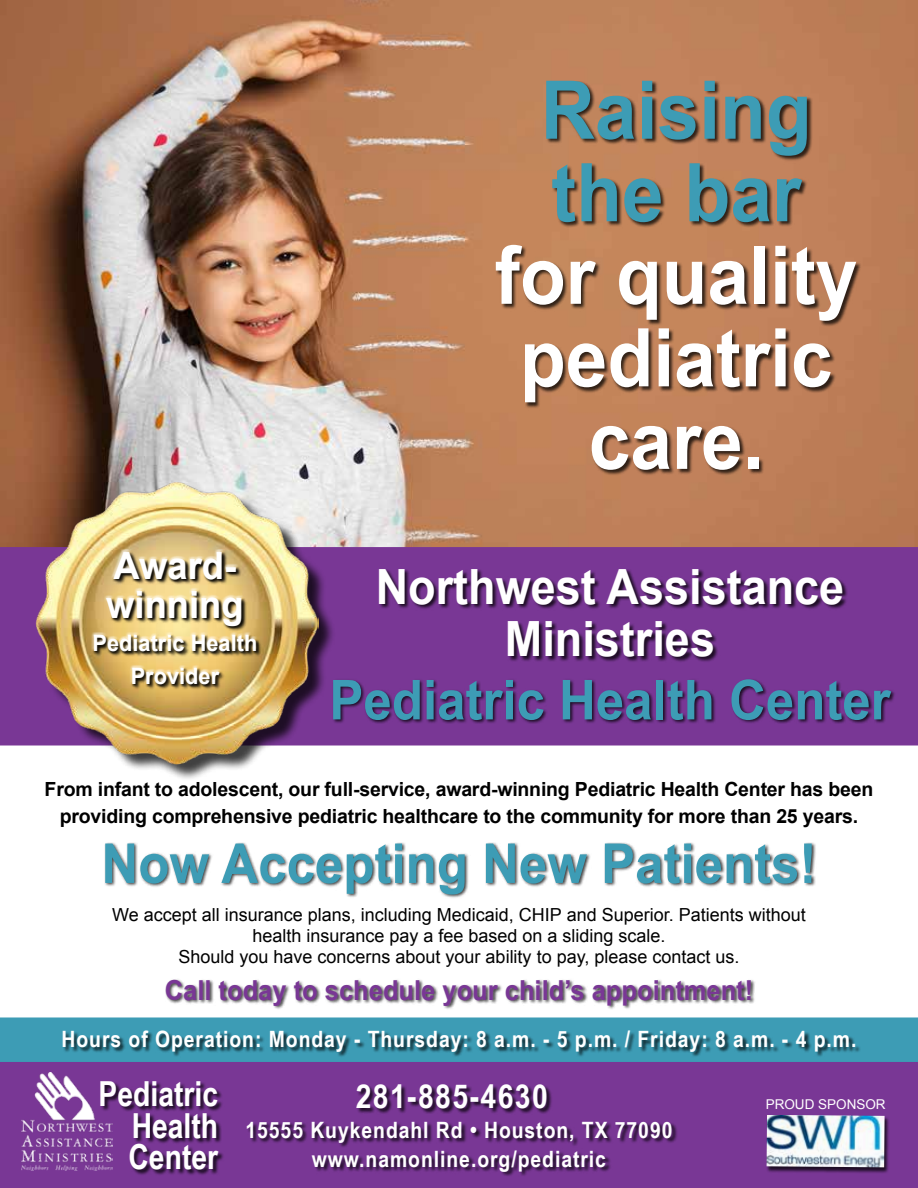
<style>
.page{position:relative;width:918px;height:1188px;background:#fff}
.page>*{position:absolute;margin:0;border:0;box-sizing:border-box;transform-origin:0 0}
.t1{font:700 81px/82.5px "Arial";color:#fff;text-align:center;scale:.93 1}
.t2{font:700 81px/82.5px "Arial";color:#3d9cb5;scale:.93 1}
.t3{font:700 55.05px "Arial";color:#3d9cb5;scale:.93 1}
.t4{font:700 48.6px/52.5px "Arial";color:#fff;text-align:center;scale:.93 1}
.t5{font:700 37.5px/39px "Arial";color:#fff}
.t6{font:700 34.5px/31.5px "Arial Narrow";color:#fff;text-align:justify}
.t7{font:700 33px "Arial Narrow";letter-spacing:.04em;color:#fff;scale:1.05 1}
.t8{font:700 27.6px "Arial";color:#793795;scale:.93 1}
.t9{font:700 22.5px/28.5px "Arial Narrow";letter-spacing:.04em;color:#fff;text-align:center;scale:1.05 1}
.t10{font:700 22.5px/33px "Arial";color:#fff;text-align:center}
.t11{font:700 19.5px/27px "Arial";letter-spacing:-.01em;color:#000;text-align:center}
.t12{font:18px/21px "Arial";color:#000;text-align:center}
.t13{font:13.5px "Arial";color:#fff}
</style>
<div class="page">
<div style="left:0;top:1017px;width:918px;height:45px;background:#3d9cb5"></div>
<img style="left:0;top:0;width:918px;height:547px">
<div style="left:496px;top:81px;width:366px;height:395px;background:#000;opacity:.75"></div>
<div style="left:0;top:547px;width:918px;height:199px;background:#793795"></div>
<div style="left:39px;top:485px;width:297px;height:297px;background:#000;opacity:.75"></div>
<img style="left:35px;top:481px;width:283px;height:283px">
<div style="left:94px;top:552px;width:168px;height:138px;background:#000;opacity:.75"></div>
<div style="left:91px;top:550px;width:168px;height:137px;background:#000;opacity:.75"></div>
<div style="left:379px;top:569px;width:469px;height:94px;background:#000;opacity:.75"></div>
<div style="left:332px;top:678px;width:564px;height:46px;background:#000;opacity:.75"></div>
<div style="left:0;top:1062px;width:918px;height:126px;background:#793795"></div>
<img style="left:21px;top:1072px;width:91px;height:99px">
<div style="left:101px;top:1082px;width:124px;height:94px;background:#000;opacity:.75"></div>
<div style="left:766px;top:1116px;width:124px;height:58px;background:#000;opacity:.75"></div>
<img style="left:767px;top:1115px;width:118px;height:52px">
<div style="left:104px;top:842px;width:712px;height:57px;background:#000;opacity:.75"></div>
<div style="left:165px;top:978px;width:590px;height:32px;background:#000;opacity:.75"></div>
<div style="left:357px;top:1085px;width:196px;height:30px;background:#000;opacity:.75"></div>
<div style="left:247px;top:1122px;width:431px;height:55px;background:#000;opacity:.75"></div>
<div style="left:63px;top:1032px;width:798px;height:26px;background:#000;opacity:.75"></div>
<h3 class="t5" style="left:106px;top:547px;width:139px">Award&shy;winning</h3>
<p class="t10" style="left:92px;top:627px;width:166px">Pediatric Health<br>Provider</p>
<h1 class="t2" style="left:541px;top:71px;width:293px">Raising the bar</h1>
<h1 class="t1" style="left:495px;top:237px;width:391px">for quality pediatric care.</h1>
<h3 class="t4" style="left:376px;top:562px;width:505px">Northwest Assistance<br>Ministries</h3>
<h2 class="t3" style="left:329px;top:663px;width:605px">Pediatric Health Center</h2>
<p class="t11" style="left:45px;top:776px;width:830px">From infant to adolescent, our full-service, award-winning Pediatric Health Center has been providing comprehensive pediatric healthcare to the community for more than 25 years.</p>
<h2 class="t3" style="left:101px;top:827px;width:770px">Now Accepting New Patients!</h2>
<p class="t12" style="left:112px;top:904px;width:695px">We accept all insurance plans, including Medicaid, CHIP and Superior. Patients without health insurance pay a fee based on a sliding scale.<br>Should you have concerns about your ability to pay, please contact us.</p>
<h3 class="t8" style="left:165px;top:972px;width:634px">Call today to schedule your child’s appointment!</h3>
<p class="t9" style="left:62px;top:1024px;width:759px">Hours of Operation: Monday - Thursday: 8 a.m. - 5 p.m. / Friday: 8 a.m. - 4 p.m.</p>
<h3 class="t6" style="left:129px;top:1077px;width:91px;text-indent:-30px">Pediatric Health Center</h3>
<h3 class="t7" style="left:356px;top:1072px;width:185px">281-885-4630</h3>
<p class="t9" style="left:245px;top:1115px;width:408px">15555 Kuykendahl Rd • Houston, TX 77090 www.namonline.org/pediatric</p>
<p class="t13" style="left:766px;top:1095px;width:122px">PROUD SPONSOR</p>
</div>
